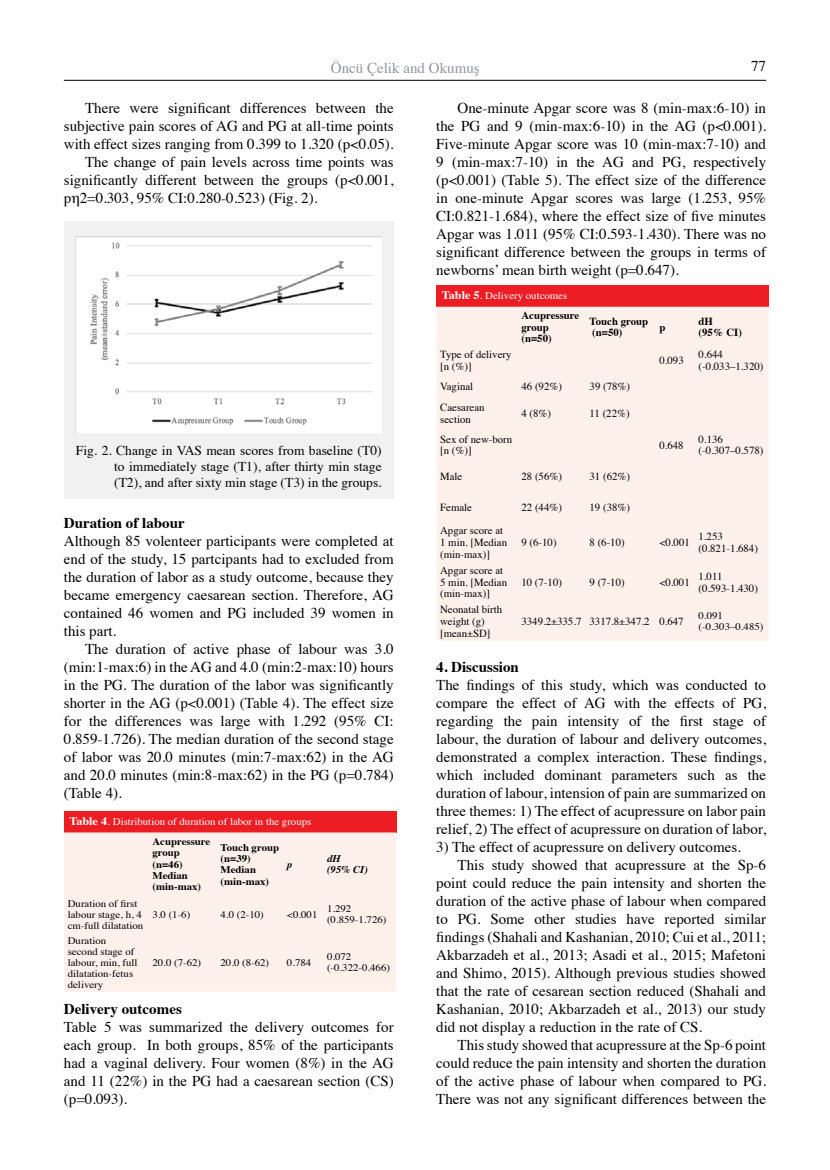
<style>
.page{position:relative;width:830px;height:1170px;background:#fff}
.page>*{position:absolute;margin:0;border:0;box-sizing:border-box;transform-origin:0 0}
.t1{font:15px/18px "Times";color:#000;text-align:justify}
.t2{font:700 15px "Times";color:#000}
.t3{font:15px "Times";color:#939598}
.t4{font:13.5px/16.2px "Times";color:#000;text-align:justify}
.t5{font:10.8px/11.9px "Times";color:#000}
.t6{font:700 10.8px/11.9px "Times";color:#000}
.t7{font:10.35px/20.2px "Times";color:#fff;scale:1.05 1}
.t8{font:700 10.35px/11.4px "Times";color:#000;scale:1.05 1}
.t9{font:italic 700 10.35px/11.4px "Times";color:#000;scale:1.05 1}
.t10{font:10.05px/11.1px "Times";color:#000;scale:1.08 1}
.s1{font-weight:700;font-size:11.55px}
.s2{font-size:11.55px}
.s3{font-weight:700;color:#000}
</style>
<div class="page">
<hr style="left:64px;top:80px;width:701px;height:1px;background:#000">
<div style="left:64px;top:810px;width:332px;height:22px;background:#ed1d24"></div>
<div style="left:64px;top:832px;width:332px;height:159px;background:#fef1eb"></div>
<div style="left:436px;top:285px;width:332px;height:22px;background:#ed1d24"></div>
<div style="left:436px;top:307px;width:332px;height:333px;background:#fef1eb"></div>
<div style="left:64px;top:221px;width:329px;height:278px;background:#f1f1f2"></div>
<img style="left:75px;top:236px;width:306px;height:197px">
<p class="t3" style="left:331px;top:54px;width:150px">Öncü Çelik and Okumuş</p>
<p class="t1" style="left:750px;top:56px;width:16px">77</p>
<p class="t1" style="left:85px;top:98px;width:310px">There were significant differences between the</p>
<p class="t1" style="left:64px;top:116px;width:331px">subjective pain scores of AG and PG at all-time points</p>
<p class="t1" style="left:64px;top:134px;width:331px">with effect sizes ranging from 0.399 to 1.320 (p&lt;0.05).</p>
<p class="t1" style="left:85px;top:152px;width:310px">The change of pain levels across time points was</p>
<p class="t1" style="left:64px;top:170px;width:331px">significantly different between the groups (p&lt;0.001,</p>
<p class="t1" style="left:64px;top:188px;width:255px">pη2=0.303, 95% CI:0.280-0.523) (Fig. 2).</p>
<p class="t4" style="left:114px;top:441px;width:269px;text-indent:-38px">Fig. 2. Change in VAS mean scores from baseline (T0) to immediately stage (T1), after thirty min stage (T2), and after sixty min stage (T3) in the groups.</p>
<p class="t2" style="left:64px;top:508px;width:122px">Duration of labour</p>
<p class="t1" style="left:64px;top:530px;width:331px">Although 85 volenteer participants were completed at end of the study, 15 partcipants had to excluded from the duration of labor as a study outcome, because they became emergency caesarean section. Therefore, AG contained 46 women and PG included 39 women in this part.</p>
<p class="t1" style="left:64px;top:638px;width:331px;text-indent:21px">The duration of active phase of labour was 3.0 (min:1-max:6) in the AG and 4.0 (min:2-max:10) hours in the PG. The duration of the labor was significantly shorter in the AG (p&lt;0.001) (Table 4). The effect size for the differences was large with 1.292 (95% CI:<br>0.859-1.726). The median duration of the second stage of labor was 20.0 minutes (min:7-max:62) in the AG and 20.0 minutes (min:8-max:62) in the PG (p=0.784) (Table 4).</p>
<p class="t7" style="left:152px;top:810px;width:153px;text-indent:-83px"><span class="s1">Table 4</span><span class="s2">.</span> Distribution of duration of labor in the groups<br><span class="s3">Acupressure</span></p>
<p class="t8" style="left:152px;top:846px;width:48px">group (n=46)<br>Median (min-max)</p>
<p class="t8" style="left:220px;top:840px;width:57px">Touch group (n=39)<br>Median (min-max)</p>
<p class="t9" style="left:287px;top:857px;width:7px">p</p>
<p class="t9" style="left:327px;top:851px;width:41px">dH<br>(95% CI)</p>
<p class="t10" style="left:68px;top:896px;width:71px">Duration of first labour stage, h, 4 cm-full dilatation</p>
<p class="t10" style="left:152px;top:907px;width:36px">3.0 (1-6)</p>
<p class="t10" style="left:220px;top:907px;width:41px">4.0 (2-10)</p>
<p class="t10" style="left:287px;top:907px;width:30px">&lt;0.001</p>
<p class="t10" style="left:327px;top:902px;width:56px">1.292 (0.859-1.726)</p>
<p class="t10" style="left:68px;top:933px;width:66px">Duration second stage of labour, min, full dilatation-fetus delivery</p>
<p class="t10" style="left:152px;top:955px;width:46px">20.0 (7-62)</p>
<p class="t10" style="left:220px;top:955px;width:46px">20.0 (8-62)</p>
<p class="t10" style="left:287px;top:955px;width:24px">0.784</p>
<p class="t10" style="left:327px;top:950px;width:60px">0.072 (-0.322-0.466)</p>
<p class="t2" style="left:64px;top:994px;width:119px">Delivery outcomes</p>
<p class="t1" style="left:64px;top:1016px;width:331px">Table 5 was summarized the delivery outcomes for each group. In both groups, 85% of the participants had a vaginal delivery. Four women (8%) in the AG and 11 (22%) in the PG had a caesarean section (CS) (p=0.093).</p>
<p class="t1" style="left:436px;top:98px;width:331px;text-indent:21px">One-minute Apgar score was 8 (min-max:6-10) in the PG and 9 (min-max:6-10) in the AG (p&lt;0.001).<br>Five-minute Apgar score was 10 (min-max:7-10) and 9 (min-max:7-10) in the AG and PG, respectively (p&lt;0.001) (Table 5). The effect size of the difference in one-minute Apgar scores was large (1.253, 95% CI:0.821-1.684), where the effect size of five minutes Apgar was 1.011 (95% CI:0.593-1.430). There was no significant difference between the groups in terms of newborns’ mean birth weight (p=0.647).</p>
<p class="t7" style="left:441px;top:284px;width:121px"><span class="s1">Table 5</span><span class="s2">.</span> Delivery outcomes</p>
<p class="t6" style="left:521px;top:308px;width:59px">Acupressure group (n=50)</p>
<p class="t6" style="left:589px;top:314px;width:60px">Touch group (n=50)</p>
<p class="t6" style="left:659px;top:320px;width:8px">p</p>
<p class="t6" style="left:698px;top:314px;width:45px">dH<br>(95% CI)</p>
<p class="t5" style="left:440px;top:347px;width:73px">Type of delivery [n (%)]</p>
<p class="t5" style="left:659px;top:353px;width:26px">0.093</p>
<p class="t5" style="left:698px;top:347px;width:66px">0.644 (-0.033–1.320)</p>
<p class="t5" style="left:440px;top:379px;width:34px">Vaginal</p>
<p class="t5" style="left:521px;top:379px;width:42px">46 (92%)</p>
<p class="t5" style="left:589px;top:379px;width:42px">39 (78%)</p>
<p class="t5" style="left:440px;top:401px;width:46px">Caesarean section</p>
<p class="t5" style="left:521px;top:407px;width:31px">4 (8%)</p>
<p class="t5" style="left:589px;top:407px;width:42px">11 (22%)</p>
<p class="t5" style="left:440px;top:432px;width:73px">Sex of new-born [n (%)]</p>
<p class="t5" style="left:659px;top:438px;width:26px">0.648</p>
<p class="t5" style="left:698px;top:432px;width:66px">0.136 (-0.307–0.578)</p>
<p class="t5" style="left:440px;top:469px;width:24px">Male</p>
<p class="t5" style="left:521px;top:469px;width:42px">28 (56%)</p>
<p class="t5" style="left:589px;top:469px;width:42px">31 (62%)</p>
<p class="t5" style="left:440px;top:500px;width:33px">Female</p>
<p class="t5" style="left:521px;top:500px;width:42px">22 (44%)</p>
<p class="t5" style="left:589px;top:500px;width:42px">19 (38%)</p>
<p class="t5" style="left:440px;top:524px;width:68px">Apgar score at<br>1 min. [Median (min-max)]</p>
<p class="t5" style="left:521px;top:535px;width:37px">9 (6-10)</p>
<p class="t5" style="left:589px;top:535px;width:37px">8 (6-10)</p>
<p class="t5" style="left:659px;top:535px;width:32px">&lt;0.001</p>
<p class="t5" style="left:698px;top:529px;width:61px">1.253 (0.821-1.684)</p>
<p class="t5" style="left:440px;top:563px;width:68px">Apgar score at<br>5 min. [Median (min-max)]</p>
<p class="t5" style="left:521px;top:575px;width:42px">10 (7-10)</p>
<p class="t5" style="left:589px;top:575px;width:37px">9 (7-10)</p>
<p class="t5" style="left:659px;top:575px;width:32px">&lt;0.001</p>
<p class="t5" style="left:698px;top:569px;width:61px">1.011 (0.593-1.430)</p>
<p class="t5" style="left:440px;top:602px;width:64px">Neonatal birth weight (g) [mean±SD]</p>
<p class="t5" style="left:521px;top:614px;width:164px">3349.2±335.7 3317.8±347.2 0.647</p>
<p class="t10" style="left:698px;top:609px;width:61px">0.091 (-0.303–0.485)</p>
<p class="t2" style="left:436px;top:652px;width:84px">4. Discussion</p>
<p class="t1" style="left:436px;top:674px;width:331px">The findings of this study, which was conducted to compare the effect of AG with the effects of PG, regarding the pain intensity of the first stage of labour, the duration of labour and delivery outcomes, demonstrated a complex interaction. These findings, which included dominant parameters such as the duration of labour, intension of pain are summarized on three themes: 1) The effect of acupressure on labor pain relief, 2) The effect of acupressure on duration of labor,</p>
<p class="t1" style="left:436px;top:836px;width:306px">3) The effect of acupressure on delivery outcomes.</p>
<p class="t1" style="left:457px;top:854px;width:310px">This study showed that acupressure at the Sp-6</p>
<p class="t1" style="left:436px;top:872px;width:331px">point could reduce the pain intensity and shorten the</p>
<p class="t1" style="left:436px;top:890px;width:331px">duration of the active phase of labour when compared</p>
<p class="t1" style="left:436px;top:908px;width:331px">to PG. Some other studies have reported similar</p>
<p class="t1" style="left:436px;top:926px;width:331px">findings (Shahali and Kashanian, 2010; Cui et al., 2011;</p>
<p class="t1" style="left:436px;top:944px;width:331px">Akbarzadeh et al., 2013; Asadi et al., 2015; Mafetoni</p>
<p class="t1" style="left:436px;top:962px;width:331px">and Shimo, 2015). Although previous studies showed</p>
<p class="t1" style="left:436px;top:980px;width:331px">that the rate of cesarean section reduced (Shahali and</p>
<p class="t1" style="left:436px;top:998px;width:331px">Kashanian, 2010; Akbarzadeh et al., 2013) our study</p>
<p class="t1" style="left:436px;top:1016px;width:267px">did not display a reduction in the rate of CS.</p>
<p class="t1" style="left:457px;top:1034px;width:310px">This study showed that acupressure at the Sp-6 point</p>
<p class="t1" style="left:436px;top:1052px;width:331px">could reduce the pain intensity and shorten the duration</p>
<p class="t1" style="left:436px;top:1070px;width:331px">of the active phase of labour when compared to PG.</p>
<p class="t1" style="left:436px;top:1088px;width:331px">There was not any significant differences between the</p>
</div>
